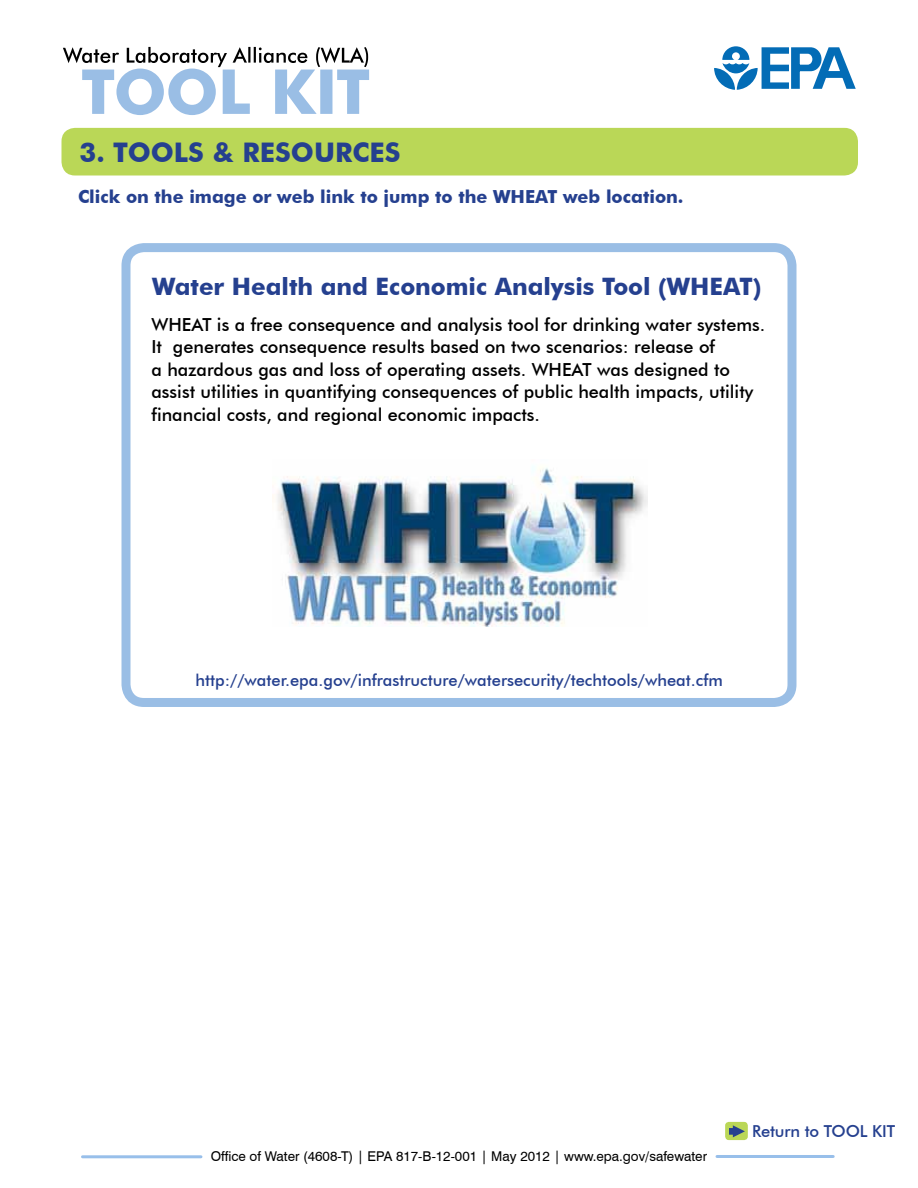
<style>
.page{position:relative;width:918px;height:1188px;background:#fff}
.page>*{position:absolute;margin:0;border:0;box-sizing:border-box;transform-origin:0 0}
.t1{font:700 27px "Futura BT";color:#25408f}
.t2{font:700 24px "Futura BT";color:#25408f}
.t3{font:500 18px/22.5px "Futura BT";color:#000}
.t4{font:700 18px "Futura BT";color:#25408f}
.t5{font:500 16.5px "Futura BT";color:#25408f}
.t6{font:13.5px "Swiss 721 BT";color:#000}
</style>
<div class="page">
<div style="left:122px;top:243px;width:674px;height:464px;border:9px solid #9abee5;border-radius:18px"></div>
<hr style="left:82px;top:1155px;width:119px;height:3px;background:#98bfea">
<hr style="left:717px;top:1155px;width:116px;height:3px;background:#98bfea">
<svg style="left:63px;top:47px;width:306px;height:68px"></svg>
<svg style="left:714px;top:46px;width:142px;height:44px"></svg>
<div style="left:62px;top:128px;width:796px;height:48px;background:#bad757;border-radius:14px"></div>
<img style="left:272px;top:467px;width:376px;height:159px">
<div style="left:725px;top:1122px;width:23px;height:18px;background:#bad757;border-radius:4px"></div>
<svg style="left:729px;top:1125px;width:16px;height:12px"></svg>
<p class="t1" style="left:80px;top:136px;width:322px">3. TOOLS &amp; RESOURCES</p>
<p class="t4" style="left:78px;top:185px;width:607px">Click on the image or web link to jump to the WHEAT web location.</p>
<h2 class="t2" style="left:152px;top:272px;width:611px">Water Health and Economic Analysis Tool (WHEAT)</h2>
<p class="t3" style="left:152px;top:313px;width:615px">WHEAT is a free consequence and analysis tool for drinking water systems.<br>It generates consequence results based on two scenarios: release of<br>a hazardous gas and loss of operating assets. WHEAT was designed to assist utilities in quantifying consequences of public health impacts, utility financial costs, and regional economic impacts.</p>
<p class="t5" style="left:196px;top:670px;width:529px">http://water.epa.gov/infrastructure/watersecurity/techtools/wheat.cfm</p>
<p class="t6" style="left:211px;top:1148px;width:498px">Office of Water (4608-T) | EPA 817-B-12-001 | May 2012 | www.epa.gov/safewater</p>
<p class="t5" style="left:752px;top:1121px;width:144px">Return to TOOL KIT</p>
</div>
